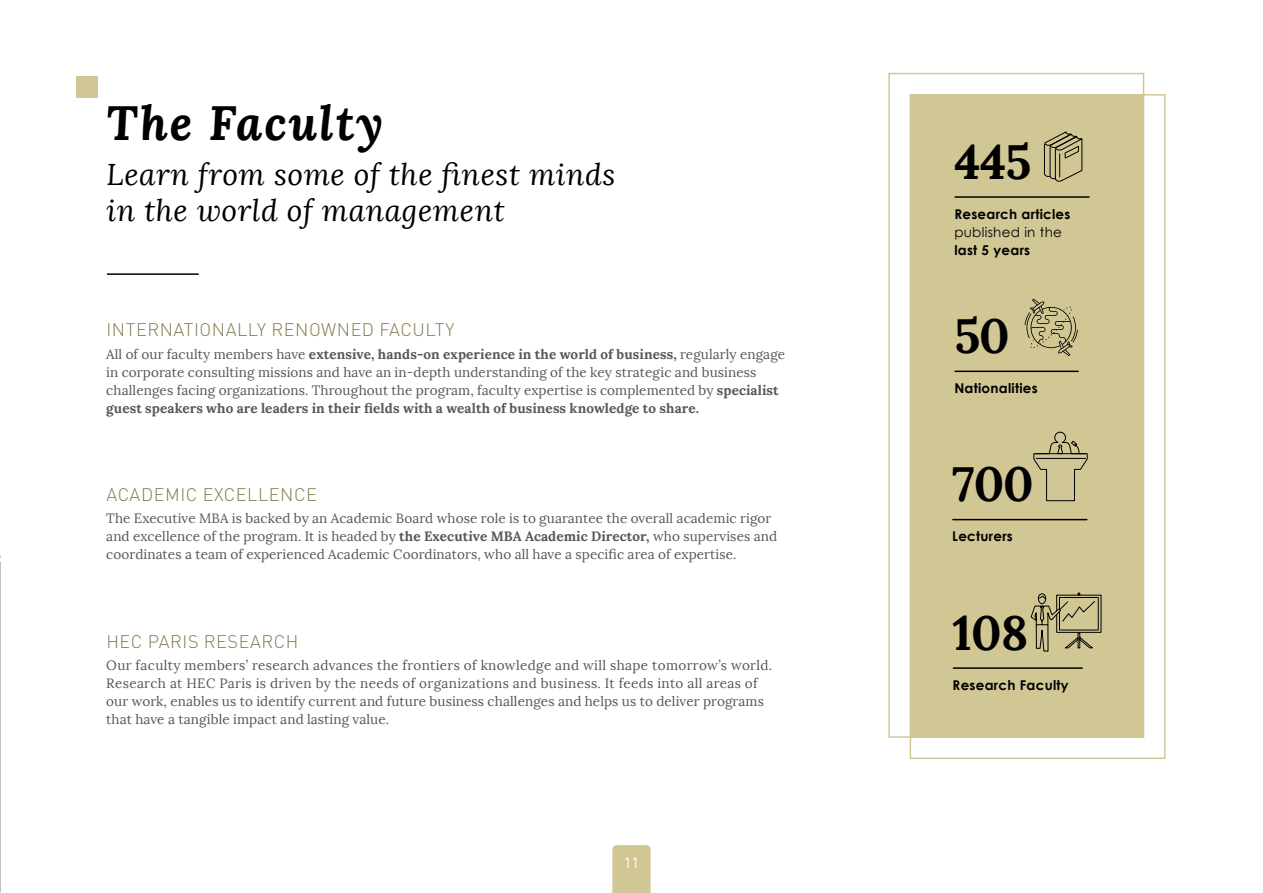
<style>
.page{position:relative;width:1263px;height:893px;background:#fff}
.page>*{position:absolute;margin:0;border:0;box-sizing:border-box;transform-origin:0 0}
.t1{font:700 48px "Lora";letter-spacing:-.02em;color:#000}
.t2{font:italic 700 48px "Lora";letter-spacing:.04em;color:#000}
.t3{font:italic 30px/36px "Lora";letter-spacing:.02em;color:#000}
.t4{font:300 18px "DIN Pro";letter-spacing:.03em;color:#857c51}
.t5{font:15px "DIN Pro";color:#fff}
.t6{font:13.5px/18px "Lora";letter-spacing:.005em;color:#575756}
.t7{font:700 13.5px "Century Gothic";letter-spacing:.02em;color:#000}
.t8{font:13.5px "Century Gothic";letter-spacing:.02em;color:#000}
.s1{font-weight:700}
</style>
<div class="page">
<div style="left:910px;top:94px;width:233px;height:643px;background:#d1c795"></div>
<div style="left:910px;top:94px;width:255px;height:665px;border:2px solid #d1c795"></div>
<div style="left:888px;top:73px;width:256px;height:665px;border:2px solid #d1c795"></div>
<svg style="left:612px;top:845px;width:39px;height:48px;background:#d2c897"></svg>
<hr style="left:955px;top:371px;width:123px;height:1px;background:#000">
<svg style="left:1025px;top:299px;width:53px;height:57px"></svg>
<hr style="left:953px;top:519px;width:134px;height:1px;background:#000">
<svg style="left:1033px;top:431px;width:55px;height:70px"></svg>
<hr style="left:1036px;top:453px;width:49px;height:1px;background:#000">
<hr style="left:1036px;top:458px;width:49px;height:1px;background:#000">
<hr style="left:953px;top:667px;width:129px;height:2px;background:#000">
<svg style="left:1030px;top:593px;width:72px;height:59px"></svg>
<hr style="left:955px;top:196px;width:134px;height:2px;background:#000">
<svg style="left:1044px;top:131px;width:39px;height:51px"></svg>
<hr style="left:107px;top:273px;width:92px;height:2px;background:#000">
<div style="left:76px;top:77px;width:22px;height:21px;background:#d1c795"></div>
<h1 class="t2" style="left:106px;top:91px;width:279px">The Faculty</h1>
<h2 class="t3" style="left:106px;top:157px;width:510px">Learn from some of the finest minds in the world of management</h2>
<h3 class="t4" style="left:106px;top:316px;width:349px">INTERNATIONALLY RENOWNED FACULTY</h3>
<p class="t6" style="left:106px;top:345px;width:680px">All of our faculty members have <span class="s1">extensive, hands-on experience in the world of business,</span> regularly engage in corporate consulting missions and have an in-depth understanding of the key strategic and business challenges facing organizations. Throughout the program, faculty expertise is complemented by <span class="s1">specialist guest speakers who are leaders in their fields with a wealth of business knowledge to share.</span></p>
<h3 class="t4" style="left:106px;top:481px;width:212px">ACADEMIC EXCELLENCE</h3>
<p class="t6" style="left:106px;top:510px;width:672px">The Executive MBA is backed by an Academic Board whose role is to guarantee the overall academic rigor and excellence of the program. It is headed by <span class="s1">the Executive MBA Academic Director,</span> who supervises and coordinates a team of experienced Academic Coordinators, who all have a specific area of expertise.</p>
<h3 class="t4" style="left:106px;top:627px;width:193px">HEC PARIS RESEARCH</h3>
<p class="t6" style="left:106px;top:656px;width:667px">Our faculty members’ research advances the frontiers of knowledge and will shape tomorrow’s world.<br>Research at HEC Paris is driven by the needs of organizations and business. It feeds into all areas of our work, enables us to identify current and future business challenges and helps us to deliver programs that have a tangible impact and lasting value.</p>
<p class="t5" style="left:624px;top:850px;width:17px">11</p>
<h1 class="t1" style="left:954px;top:130px;width:78px">445</h1>
<p class="t7" style="left:954px;top:205px;width:118px">Research articles</p>
<p class="t8" style="left:954px;top:223px;width:109px">published in the</p>
<p class="t7" style="left:954px;top:241px;width:77px">last 5 years</p>
<h1 class="t1" style="left:954px;top:305px;width:57px">50</h1>
<p class="t7" style="left:954px;top:380px;width:85px">Nationalities</p>
<h1 class="t1" style="left:952px;top:453px;width:83px">700</h1>
<p class="t7" style="left:952px;top:528px;width:62px">Lecturers</p>
<h1 class="t1" style="left:952px;top:601px;width:77px">108</h1>
<p class="t7" style="left:952px;top:676px;width:118px">Research Faculty</p>
</div>
